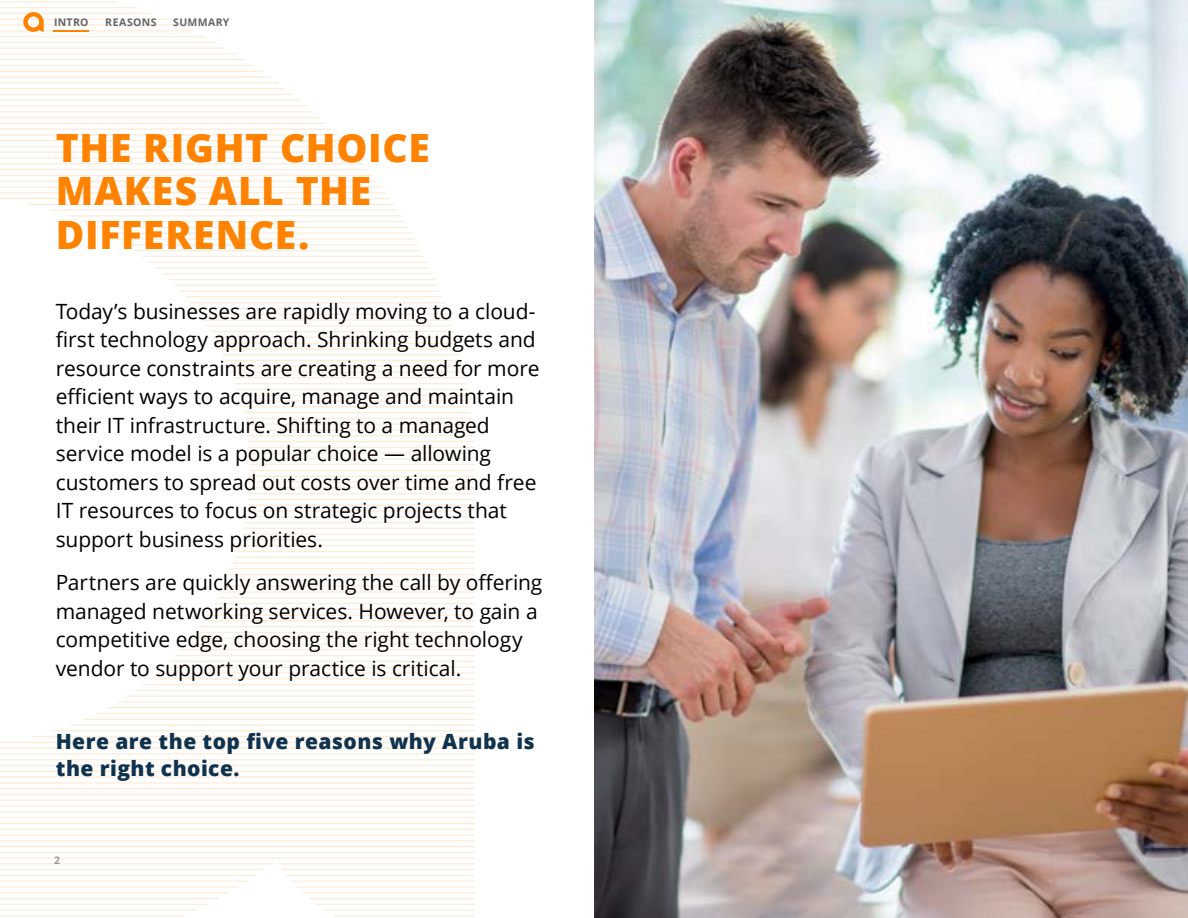
<style>
.page{position:relative;width:1188px;height:918px;background:#fff}
.page>*{position:absolute;margin:0;border:0;box-sizing:border-box;transform-origin:0 0}
.t1{font:800 39px/43.5px "Open Sans";letter-spacing:.02em;color:#ff8300}
.t2{font:21px/28.5px "Open Sans";letter-spacing:-.005em;color:#000}
.t3{font:800 21px/27px "Open Sans";letter-spacing:.02em;color:#0f334f}
.t4{font:700 10.5px "Open Sans";letter-spacing:.035em;color:#646569}
.t5{font:700 10.5px "Open Sans";color:#999899}
</style>
<div class="page">
<svg style="left:0;top:1px;width:475px;height:916px"></svg>
<hr style="left:53px;top:30px;width:36px;height:2px;background:#ff8300">
<img style="left:594px;top:0;width:594px;height:918px">
<p class="t4" style="left:54px;top:15px;width:36px">INTRO</p>
<p class="t4" style="left:105px;top:15px;width:53px">REASONS</p>
<p class="t4" style="left:173px;top:15px;width:58px">SUMMARY</p>
<h1 class="t1" style="left:56px;top:124px;width:376px">THE RIGHT CHOICE<br>MAKES ALL THE<br>DIFFERENCE.</h1>
<p class="t2" style="left:56px;top:296px;width:485px">Today’s businesses are rapidly moving to a cloud&shy;first technology approach. Shrinking budgets and resource constraints are creating a need for more efficient ways to acquire, manage and maintain their IT infrastructure. Shifting to a managed service model is a popular choice — allowing customers to spread out costs over time and free IT resources to focus on strategic projects that support business priorities.</p>
<p class="t2" style="left:56px;top:568px;width:488px">Partners are quickly answering the call by offering managed networking services. However, to gain a competitive edge, choosing the right technology vendor to support your practice is critical.</p>
<p class="t3" style="left:56px;top:727px;width:481px">Here are the top five reasons why Aruba is the right choice.</p>
<p class="t5" style="left:54px;top:853px;width:7px">2</p>
</div>
